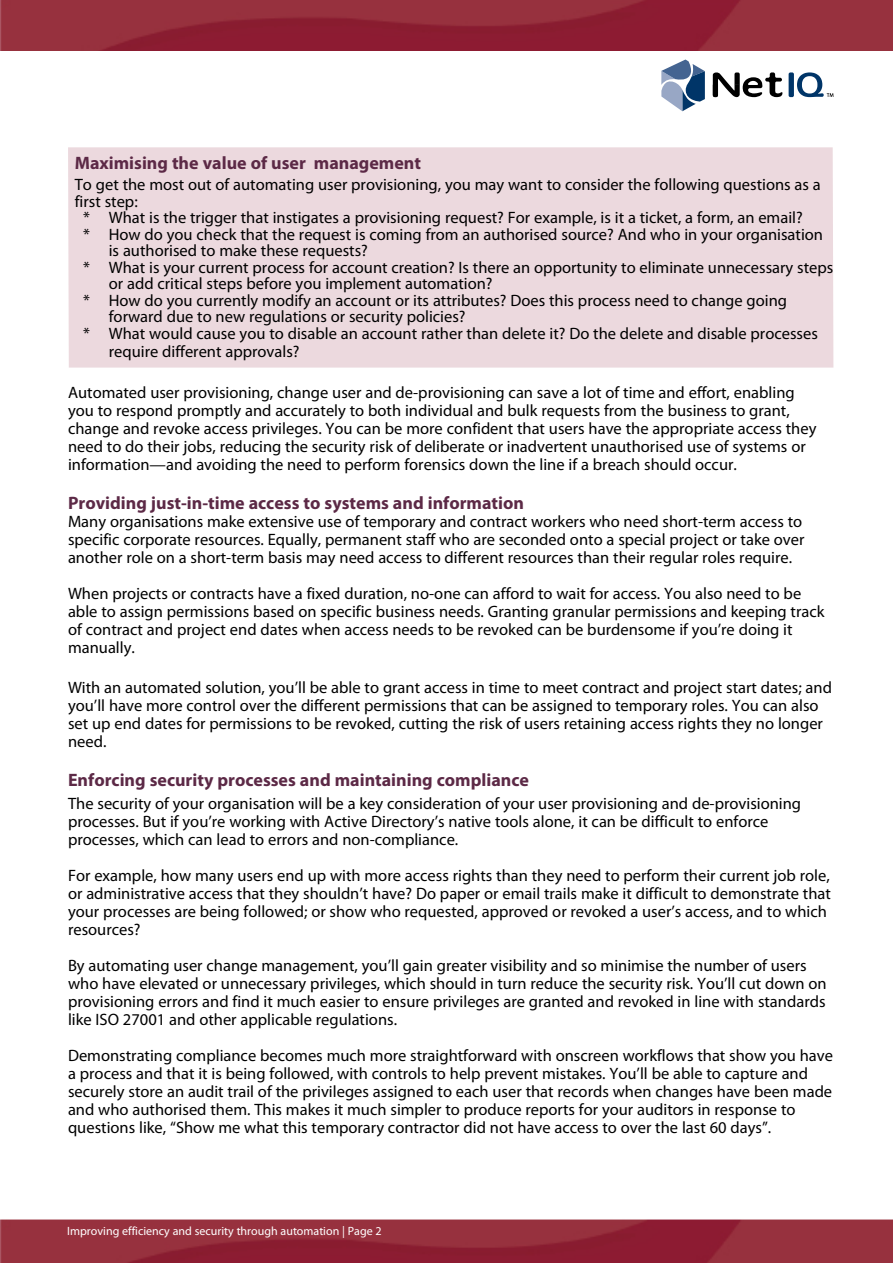
<style>
.page{position:relative;width:893px;height:1263px;background:#fff}
.page>*{position:absolute;margin:0;border:0;box-sizing:border-box;transform-origin:0 0}
.t1{font:700 18px "Myriad Pro";color:#5c2946}
.t2{font:16.5px/18px "Myriad Pro";color:#000}
.t3{font:12px "Myriad Pro";color:#fff}
</style>
<div class="page">
<div style="left:789px;top:72px;width:5px;height:25px;background:#003568;border-radius:2px"></div>
<svg style="left:713px;top:72px;width:70px;height:25px"></svg>
<svg style="left:661px;top:60px;width:44px;height:51px"></svg>
<svg style="left:797px;top:72px;width:36px;height:25px"></svg>
<img style="left:0;top:1219px;width:893px;height:44px">
<img style="left:0;top:0;width:893px;height:50px">
<div style="left:68px;top:147px;width:765px;height:221px;background:#ecd9de"></div>
<p class="t1" style="left:75px;top:151px;width:348px">Maximising the value of user management</p>
<p class="t2" style="left:75px;top:175px;width:748px">To get the most out of automating user provisioning, you may want to consider the following questions as a</p>
<p class="t2" style="left:75px;top:192px;width:64px">first step:</p>
<p class="t2" style="left:83px;top:208px;width:721px">* What is the trigger that instigates a provisioning request? For example, is it a ticket, a form, an email?</p>
<p class="t2" style="left:83px;top:225px;width:741px">* How do you check that the request is coming from an authorised source? And who in your organisation</p>
<p class="t2" style="left:109px;top:241px;width:261px">is authorised to make these requests?</p>
<p class="t2" style="left:83px;top:258px;width:752px">* What is your current process for account creation? Is there an opportunity to eliminate unnecessary steps</p>
<p class="t2" style="left:109px;top:274px;width:385px">or add critical steps before you implement automation?</p>
<p class="t2" style="left:83px;top:291px;width:705px">* How do you currently modify an account or its attributes? Does this process need to change going</p>
<p class="t2" style="left:109px;top:307px;width:358px">forward due to new regulations or security policies?</p>
<p class="t2" style="left:83px;top:324px;width:736px">* What would cause you to disable an account rather than delete it? Do the delete and disable processes</p>
<p class="t2" style="left:109px;top:342px;width:192px">require different approvals?</p>
<p class="t2" style="left:68px;top:383px;width:750px">Automated user provisioning, change user and de-provisioning can save a lot of time and effort, enabling you to respond promptly and accurately to both individual and bulk requests from the business to grant, change and revoke access privileges. You can be more confident that users have the appropriate access they need to do their jobs, reducing the security risk of deliberate or inadvertent unauthorised use of systems or information—and avoiding the need to perform forensics down the line if a breach should occur.</p>
<p class="t1" style="left:68px;top:491px;width:457px">Providing just-in-time access to systems and information</p>
<p class="t2" style="left:68px;top:512px;width:738px">Many organisations make extensive use of temporary and contract workers who need short-term access to specific corporate resources. Equally, permanent staff who are seconded onto a special project or take over another role on a short-term basis may need access to different resources than their regular roles require.</p>
<p class="t2" style="left:68px;top:584px;width:758px">When projects or contracts have a fixed duration, no-one can afford to wait for access. You also need to be able to assign permissions based on specific business needs. Granting granular permissions and keeping track of contract and project end dates when access needs to be revoked can be burdensome if you’re doing it manually.</p>
<p class="t2" style="left:68px;top:678px;width:765px">With an automated solution, you’ll be able to grant access in time to meet contract and project start dates; and you’ll have more control over the different permissions that can be assigned to temporary roles. You can also set up end dates for permissions to be revoked, cutting the risk of users retaining access rights they no longer need.</p>
<p class="t1" style="left:68px;top:768px;width:463px">Enforcing security processes and maintaining compliance</p>
<p class="t2" style="left:68px;top:794px;width:735px">The security of your organisation will be a key consideration of your user provisioning and de-provisioning processes. But if you’re working with Active Directory’s native tools alone, it can be difficult to enforce processes, which can lead to errors and non-compliance.</p>
<p class="t2" style="left:68px;top:866px;width:764px">For example, how many users end up with more access rights than they need to perform their current job role, or administrative access that they shouldn’t have? Do paper or email trails make it difficult to demonstrate that your processes are being followed; or show who requested, approved or revoked a user’s access, and to which resources?</p>
<p class="t2" style="left:68px;top:956px;width:760px">By automating user change management, you’ll gain greater visibility and so minimise the number of users who have elevated or unnecessary privileges, which should in turn reduce the security risk. You’ll cut down on provisioning errors and find it much easier to ensure privileges are granted and revoked in line with standards like ISO 27001 and other applicable regulations.</p>
<p class="t2" style="left:68px;top:1046px;width:767px">Demonstrating compliance becomes much more straightforward with onscreen workflows that show you have a process and that it is being followed, with controls to help prevent mistakes. You’ll be able to capture and securely store an audit trail of the privileges assigned to each user that records when changes have been made and who authorised them. This makes it much simpler to produce reports for your auditors in response to questions like, “Show me what this temporary contractor did not have access to over the last 60 days”.</p>
<p class="t3" style="left:67px;top:1224px;width:316px">Improving efficiency and security through automation | Page 2</p>
</div>
